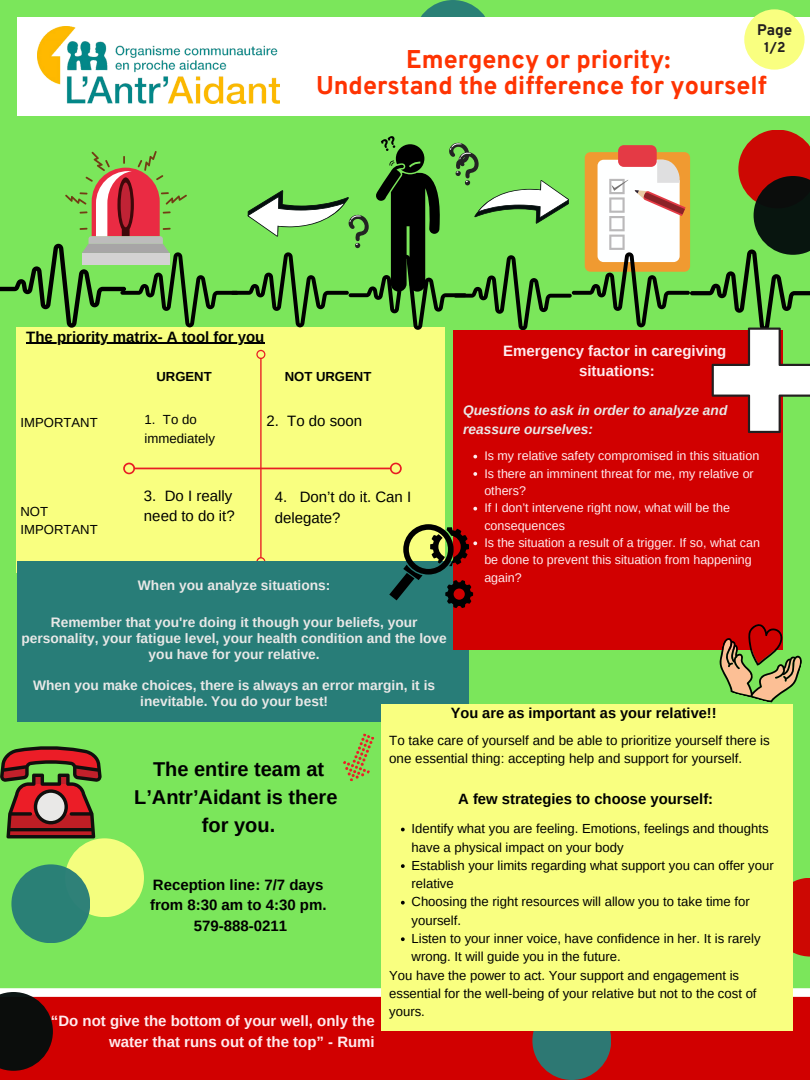
<style>
.page{position:relative;width:810px;height:1080px;background:#7be65b}
.page>*{position:absolute;margin:0;border:0;box-sizing:border-box;transform-origin:0 0}
.t1{font:800 25px/26.2px "Overpass";color:#fe3302;text-align:center}
.t2{font:700 20px/27.6px "Arimo";color:#000;text-align:center}
.t3{font:700 15px/20.6px "Arimo";color:#ffebee;text-align:center}
.t4{font:700 15px/20.6px "Arimo";color:#000;text-align:center}
.t5{font:15px/20.6px "Arimo";color:#000}
.t6{font:800 15px "Overpass";color:#231f20}
.t7{font:700 14.88px "Arimo";color:#000}
.t8{font:700 14.62px "Arimo";color:#010101}
.t9{font:800 13.81px "Overpass";color:#231f20}
.t10{font:700 13.75px/15.9px "Arimo";color:#e9e8e7;text-align:center}
.t11{font:italic 700 13.75px/19.2px "Arimo";color:#e9e8e7}
.t12{font:13.38px/18.2px "Arimo";color:#000}
.t13{font:13.19px/18.2px "Arimo";color:#000}
.t14{font:13.12px/18.2px "Arimo";color:#000}
.t15{font:700 13.12px "Arimo";color:#000}
.t16{font:12.5px/17.4px "Arimo";color:#ffebee}
</style>
<div class="page">
<div style="left:0;top:992px;width:810px;height:88px;background:#d10000"></div>
<svg style="left:793px;top:988px;width:17px;height:9px"></svg>
<svg style="left:0;top:988px;width:382px;height:83px"></svg>
<div style="left:532px;top:1001px;width:79px;height:79px;background:#287d78;border-radius:50%"></div>
<div style="left:771px;top:878px;width:39px;height:79px;background:#cd0803"></div>
<div style="left:65px;top:838px;width:79px;height:79px;background:#f9ff80;border-radius:50%"></div>
<div style="left:17px;top:562px;width:451px;height:160px;background:#287d78"></div>
<div style="left:453px;top:330px;width:329px;height:319px;background:#d10000"></div>
<div style="left:382px;top:704px;width:411px;height:327px;background:#f9ff80"></div>
<svg style="left:712px;top:621px;width:90px;height:82px"></svg>
<svg style="left:0;top:130px;width:810px;height:478px"></svg>
<svg style="left:0;top:746px;width:102px;height:92px"></svg>
<div style="left:11px;top:864px;width:79px;height:79px;background:#287d78;border-radius:50%"></div>
<svg style="left:401px;top:828px;width:4px;height:3px"></svg>
<svg style="left:401px;top:864px;width:4px;height:4px"></svg>
<svg style="left:401px;top:901px;width:4px;height:4px"></svg>
<svg style="left:401px;top:937px;width:4px;height:4px"></svg>
<svg style="left:343px;top:733px;width:32px;height:49px"></svg>
<div style="left:414px;top:0;width:78px;height:79px;background:#287d78;border-radius:50%"></div>
<div style="left:17px;top:18px;width:792px;height:98px;background:#fff"></div>
<img style="left:38px;top:26px;width:242px;height:78px">
<div style="left:744px;top:9px;width:61px;height:61px;background:#f9ff80;border-radius:50%"></div>
<p class="t6" style="left:757px;top:24px;width:36px">Page</p>
<p class="t9" style="left:764px;top:41px;width:23px">1/2</p>
<h1 class="t1" style="left:316px;top:49px;width:452px">Emergency or priority:<br>Understand the difference for yourself</h1>
<p class="t4" style="left:26px;top:326px;width:240px">The priority matrix- A tool for you</p>
<p class="t15" style="left:156px;top:369px;width:57px">URGENT</p>
<p class="t15" style="left:285px;top:369px;width:88px">NOT URGENT</p>
<p class="t14" style="left:21px;top:414px;width:79px">IMPORTANT</p>
<p class="t13" style="left:145px;top:411px;width:72px">1. To do immediately</p>
<p class="t5" style="left:266px;top:410px;width:97px">2. To do soon</p>
<p class="t3" style="left:503px;top:340px;width:225px">Emergency factor in caregiving situations:</p>
<p class="t11" style="left:463px;top:400px;width:266px">Questions to ask in order to analyze and reassure ourselves:</p>
<p class="t16" style="left:484px;top:447px;width:277px">Is my relative safety compromised in this situation Is there an imminent threat for me, my relative or others?<br>If I don’t intervene right now, what will be the consequences<br>Is the situation a result of a trigger. If so, what can be done to prevent this situation from happening again?</p>
<p class="t5" style="left:144px;top:485px;width:92px">3. Do I really need to do it?</p>
<p class="t5" style="left:275px;top:487px;width:138px">4. Don’t do it. Can I delegate?</p>
<p class="t14" style="left:21px;top:502px;width:79px">NOT<br>IMPORTANT</p>
<p class="t10" style="left:138px;top:577px;width:194px">When you analyze situations:</p>
<p class="t10" style="left:21px;top:614px;width:427px">Remember that you're doing it though your beliefs, your personality, your fatigue level, your health condition and the love you have for your relative.</p>
<p class="t10" style="left:33px;top:678px;width:403px">When you make choices, there is always an error margin, it is inevitable. You do your best!</p>
<p class="t8" style="left:451px;top:705px;width:267px">You are as important as your relative!!</p>
<p class="t12" style="left:389px;top:731px;width:382px">To take care of yourself and be able to prioritize yourself there is one essential thing: accepting help and support for yourself.</p>
<p class="t7" style="left:458px;top:791px;width:257px">A few strategies to choose yourself:</p>
<h2 class="t2" style="left:134px;top:756px;width:205px">The entire team at<br>L’Antr’Aidant is there for you.</h2>
<p class="t14" style="left:412px;top:820px;width:364px">Identify what you are feeling. Emotions, feelings and thoughts have a physical impact on your body<br>Establish your limits regarding what support you can offer your relative<br>Choosing the right resources will allow you to take time for yourself.<br>Listen to your inner voice, have confidence in her. It is rarely wrong. It will guide you in the future.</p>
<p class="t4" style="left:150px;top:874px;width:178px">Reception line: 7/7 days from 8:30 am to 4:30 pm.<br>579-888-0211</p>
<p class="t3" style="left:51px;top:1011px;width:325px;text-align:right">“Do not give the bottom of your well, only the water that runs out of the top” - Rumi</p>
<p class="t14" style="left:389px;top:966px;width:369px">You have the power to act. Your support and engagement is essential for the well-being of your relative but not to the cost of yours.</p>
</div>
